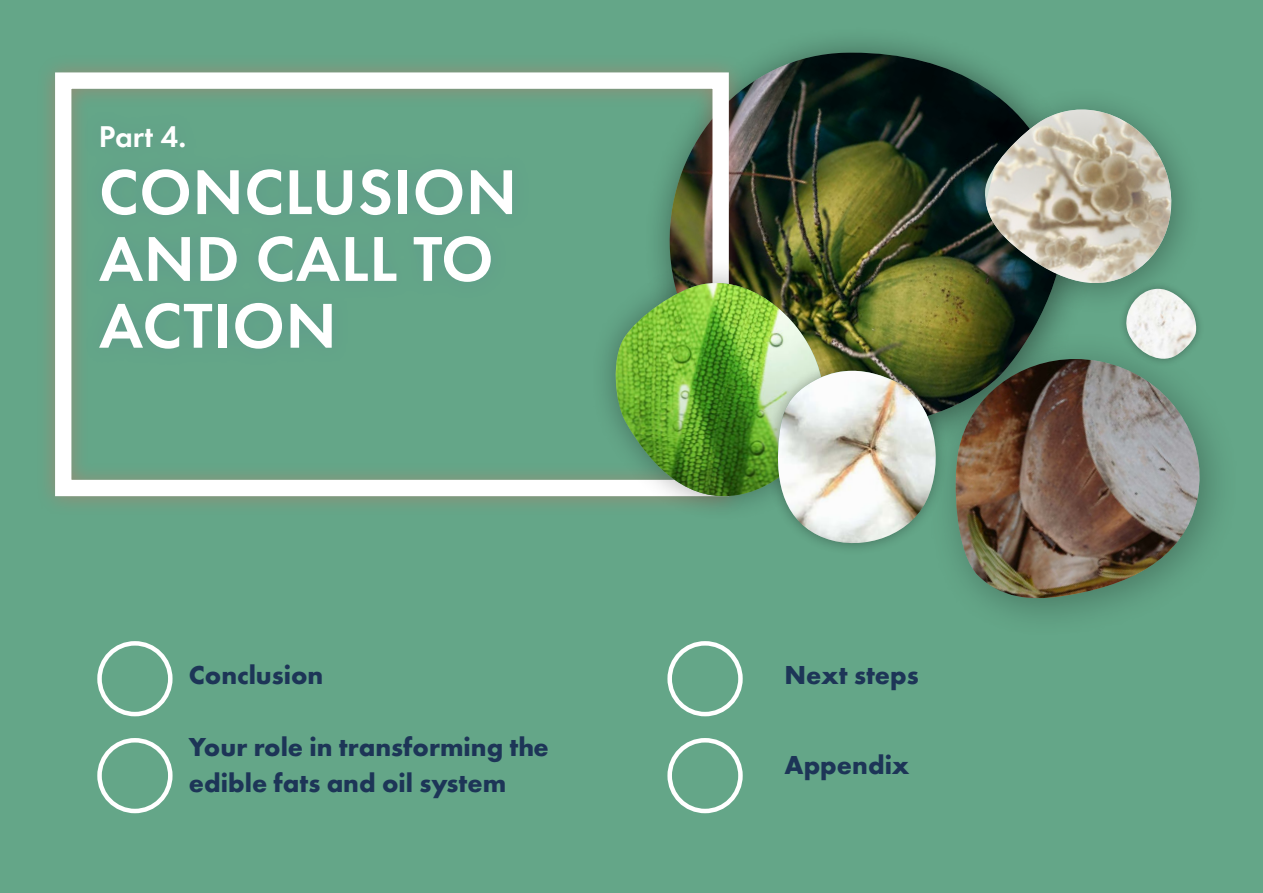
<style>
.page{position:relative;width:1263px;height:893px;background:#64a688}
.page>*{position:absolute;margin:0;border:0;box-sizing:border-box;transform-origin:0 0}
.t1{font:600 65.7px/66.8px "Futura PT";letter-spacing:.01em;color:#fff}
.t2{font:600 31.2px "Futura PT";color:#fff}
.t3{font:700 27px/36px "Futura PT";color:#1d3557}
</style>
<div class="page">
<div style="left:667px;top:738px;width:76px;height:75px;border:4px solid #fff;border-radius:50%"></div>
<div style="left:97px;top:738px;width:76px;height:75px;border:4px solid #fff;border-radius:50%"></div>
<div style="left:667px;top:641px;width:76px;height:75px;border:4px solid #fff;border-radius:50%"></div>
<div style="left:97px;top:641px;width:76px;height:75px;border:4px solid #fff;border-radius:50%"></div>
<div style="left:925px;top:329px;width:316px;height:311px;background:#000;opacity:.29"></div>
<img style="left:952px;top:359px;width:258px;height:242px">
<div style="left:642px;top:26px;width:456px;height:438px;background:#000;opacity:.47"></div>
<img style="left:668px;top:53px;width:409px;height:378px">
<div style="left:36px;top:54px;width:712px;height:462px;background:#ee6055;opacity:.39"></div>
<div style="left:589px;top:257px;width:261px;height:265px;background:#000;opacity:.32"></div>
<svg style="left:612px;top:273px;width:219px;height:10px;background:#4c5f45"></svg>
<img style="left:612px;top:283px;width:219px;height:221px">
<div style="left:766px;top:358px;width:182px;height:198px;background:#000;opacity:.32"></div>
<svg style="left:774px;top:364px;width:171px;height:7px"></svg>
<img style="left:774px;top:371px;width:171px;height:182px">
<div style="left:1117px;top:280px;width:87px;height:87px;background:#000;opacity:.32"></div>
<svg style="left:984px;top:328px;width:214px;height:36px;background:#6c917d"></svg>
<svg style="left:943px;top:62px;width:271px;height:266px;background:#778f7a"></svg>
<p class="t2" style="left:99px;top:124px;width:89px">Part 4.</p>
<h1 class="t1" style="left:99px;top:164px;width:419px">CONCLUSION<br>AND CALL TO<br>ACTION</h1>
<p class="t3" style="left:189px;top:659px;width:136px">Conclusion</p>
<p class="t3" style="left:189px;top:731px;width:361px">Your role in transforming the edible fats and oil system</p>
<p class="t3" style="left:784px;top:659px;width:136px">Next steps</p>
<p class="t3" style="left:784px;top:749px;width:127px">Appendix</p>
</div>
